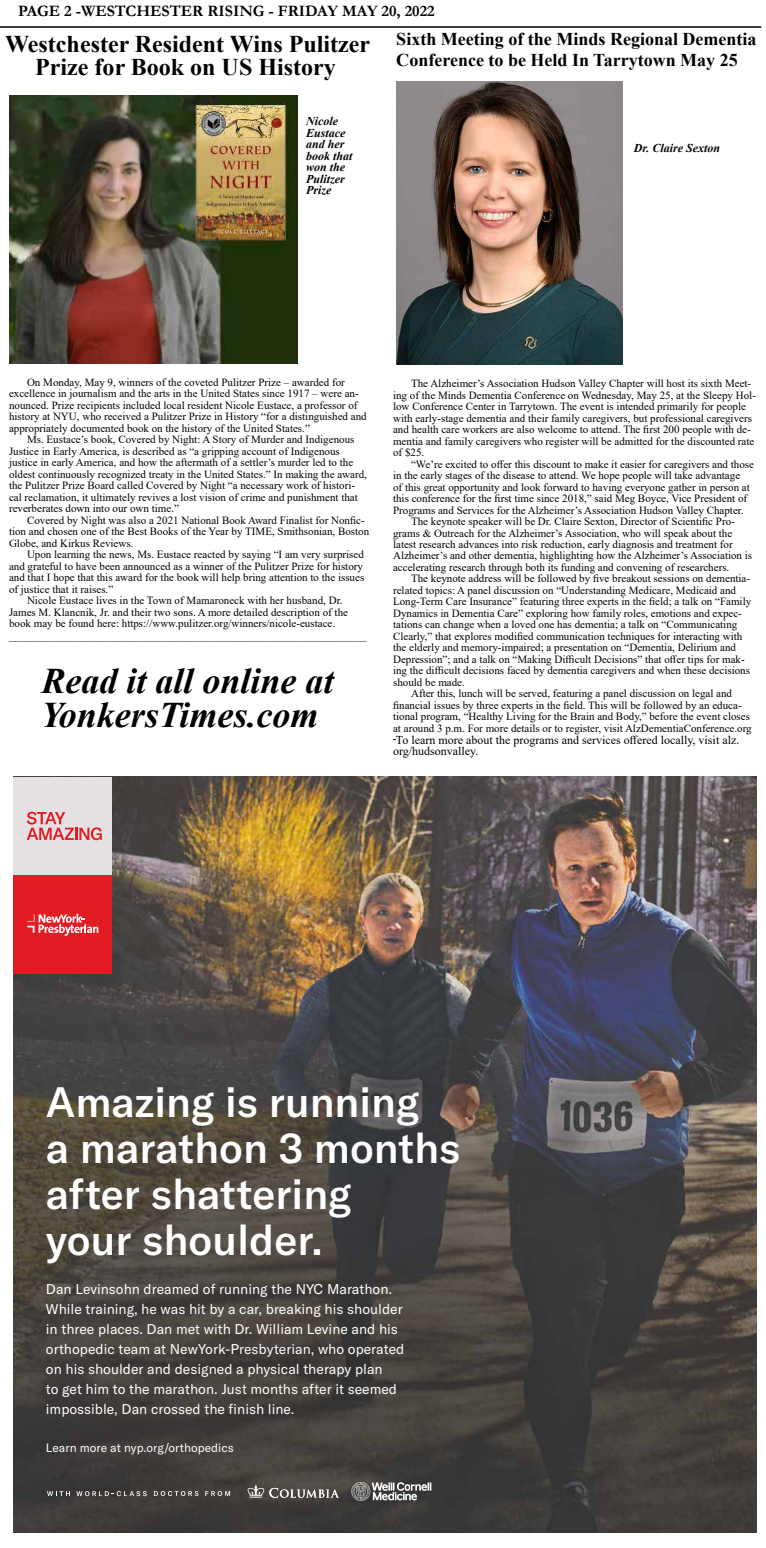
<style>
.page{position:relative;width:766px;height:1548px;background:#fff}
.page>*{position:absolute;margin:0;border:0;box-sizing:border-box;transform-origin:0 0}
.t1{font:500 42px/46px "GT America";color:#fff}
.t2{font:italic 700 36px/34.5px "Times New Roman";color:#000}
.t3{font:700 24px/23px "Times New Roman";color:#000;text-align:center}
.t4{font:700 18px/21.6px "Times New Roman";color:#000}
.t5{font:700 16px "Garamond";color:#000}
.t6{font:14px/20px "GT America";color:#fff}
.t7{font:12px/11.5px "Times New Roman";color:#000}
.t8{font:italic 700 12px/11.5px "Times New Roman";color:#000}
.t9{font:12px "GT America";color:#fff}
.t10{font:11px/11.5px "Times New Roman";color:#000}
</style>
<div class="page">
<hr style="left:0;top:26px;width:761px;height:2px;background:#000">
<img style="left:14px;top:777px;width:742px;height:756px">
<div style="left:14px;top:777px;width:98px;height:98px;background:#e5e0e1"></div>
<svg style="left:27px;top:812px;width:75px;height:28px"></svg>
<div style="left:14px;top:875px;width:98px;height:99px;background:#e31b22"></div>
<svg style="left:27px;top:914px;width:71px;height:22px"></svg>
<svg style="left:246px;top:1485px;width:93px;height:13px"></svg>
<svg style="left:351px;top:1482px;width:80px;height:19px;background:#7f7e7d"></svg>
<svg style="left:47px;top:1491px;width:23px;height:5px"></svg>
<svg style="left:76px;top:1491px;width:71px;height:5px"></svg>
<svg style="left:154px;top:1491px;width:44px;height:5px"></svg>
<svg style="left:205px;top:1491px;width:25px;height:5px"></svg>
<img style="left:9px;top:96px;width:288px;height:268px">
<img style="left:396px;top:81px;width:226px;height:284px">
<h3 class="t5" style="left:18px;top:5px;width:418px">PAGE 2 -WESTCHESTER RISING - FRIDAY MAY 20, 2022</h3>
<h3 class="t4" style="left:396px;top:30px;width:361px">Sixth Meeting of the Minds Regional Dementia<br>Conference to be Held In Tarrytown May 25</h3>
<h3 class="t3" style="left:5px;top:35px;width:366px">Westchester Resident Wins Pulitzer<br>Prize for Book on US History</h3>
<p class="t8" style="left:306px;top:115px;width:48px">Nicole<br>Eustace and her book that won the<br>Pulitzer<br>Prize</p>
<p class="t8" style="left:633px;top:144px;width:88px">Dr. Claire Sexton</p>
<p class="t10" style="left:9px;top:376px;width:359px;text-indent:18px">On Monday, May 9, winners of the coveted Pulitzer Prize – awarded for excellence in journalism and the arts in the United States since 1917 – were an&shy;nounced. Prize recipients included local resident Nicole Eustace, a professor of history at NYU, who received a Pulitzer Prize in History “for a distinguished and appropriately documented book on the history of the United States.”</p>
<p class="t10" style="left:9px;top:435px;width:359px;text-indent:18px">Ms. Eustace’s book, Covered by Night: A Story of Murder and Indigenous Justice in Early America, is described as “a gripping account of Indigenous justice in early America, and how the aftermath of a settler’s murder led to the oldest continuously recognized treaty in the United States.” In making the award, the Pulitzer Prize Board called Covered by Night “a necessary work of histori&shy;cal reclamation, it ultimately revives a lost vision of crime and punishment that reverberates down into our own time.”</p>
<p class="t10" style="left:9px;top:514px;width:362px;text-indent:18px">Covered by Night was also a 2021 National Book Award Finalist for Nonfic&shy;tion and chosen one of the Best Books of the Year by TIME, Smithsonian, Boston<br>Globe, and Kirkus Reviews.</p>
<p class="t10" style="left:27px;top:550px;width:338px">Upon learning the news, Ms. Eustace reacted by saying “I am very surprised</p>
<p class="t10" style="left:9px;top:560px;width:355px">and grateful to have been announced as a winner of the Pulitzer Prize for history</p>
<p class="t10" style="left:9px;top:573px;width:357px">and that I hope that this award for the book will help bring attention to the issues</p>
<p class="t10" style="left:9px;top:583px;width:106px">of justice that it raises.”</p>
<p class="t10" style="left:27px;top:596px;width:317px">Nicole Eustace lives in the Town of Mamaroneck with her husband, Dr.</p>
<p class="t10" style="left:9px;top:607px;width:340px">James M. Klancnik, Jr. and their two sons. A more detailed description of the</p>
<p class="t10" style="left:9px;top:617px;width:327px">book may be found here: https://www.pulitzer.org/winners/nicole-eustace.</p>
<h2 class="t2" style="left:41px;top:667px;width:294px">Read it all online at<br>YonkersTimes.com</h2>
<p class="t10" style="left:393px;top:377px;width:364px;text-indent:18px">The Alzheimer’s Association Hudson Valley Chapter will host its sixth Meet&shy;ing of the Minds Dementia Conference on Wednesday, May 25, at the Sleepy Hol&shy;low Conference Center in Tarrytown. The event is intended primarily for people with early-stage dementia and their family caregivers, but professional caregivers and health care workers are also welcome to attend. The first 200 people with de&shy;mentia and family caregivers who register will be admitted for the discounted rate of $25.</p>
<p class="t10" style="left:411px;top:458px;width:344px">“We’re excited to offer this discount to make it easier for caregivers and those</p>
<p class="t10" style="left:393px;top:471px;width:348px">in the early stages of the disease to attend. We hope people will take advantage</p>
<p class="t10" style="left:393px;top:482px;width:358px">of this great opportunity and look forward to having everyone gather in person at</p>
<p class="t10" style="left:393px;top:492px;width:355px">this conference for the first time since 2018,” said Meg Boyce, Vice President of</p>
<p class="t10" style="left:393px;top:504px;width:352px">Programs and Services for the Alzheimer’s Association Hudson Valley Chapter.</p>
<p class="t10" style="left:411px;top:515px;width:325px">The keynote speaker will be Dr. Claire Sexton, Director of Scientific Pro-</p>
<p class="t10" style="left:393px;top:527px;width:340px">grams &amp; Outreach for the Alzheimer’s Association, who will speak about the</p>
<p class="t10" style="left:393px;top:539px;width:341px">latest research advances into risk reduction, early diagnosis and treatment for</p>
<p class="t10" style="left:393px;top:550px;width:360px">Alzheimer’s and other dementia, highlighting how the Alzheimer’s Association is</p>
<p class="t10" style="left:393px;top:562px;width:338px">accelerating research through both its funding and convening of researchers.</p>
<p class="t10" style="left:411px;top:573px;width:340px">The keynote address will be followed by five breakout sessions on dementia-</p>
<p class="t10" style="left:393px;top:585px;width:344px">related topics: A panel discussion on “Understanding Medicare, Medicaid and</p>
<p class="t10" style="left:393px;top:596px;width:359px">Long-Term Care Insurance” featuring three experts in the field; a talk on “Family</p>
<p class="t10" style="left:393px;top:607px;width:350px">Dynamics in Dementia Care” exploring how family roles, emotions and expec-</p>
<p class="t10" style="left:393px;top:619px;width:346px">tations can change when a loved one has dementia; a talk on “Communicating</p>
<p class="t10" style="left:393px;top:630px;width:351px">Clearly,” that explores modified communication techniques for interacting with</p>
<p class="t10" style="left:393px;top:642px;width:344px">the elderly and memory-impaired; a presentation on “Dementia, Delirium and</p>
<p class="t10" style="left:393px;top:653px;width:353px">Depression”; and a talk on “Making Difficult Decisions” that offer tips for mak-</p>
<p class="t10" style="left:393px;top:665px;width:358px">ing the difficult decisions faced by dementia caregivers and when these decisions</p>
<p class="t10" style="left:393px;top:677px;width:73px">should be made.</p>
<p class="t10" style="left:411px;top:689px;width:322px">After this, lunch will be served, featuring a panel discussion on legal and</p>
<p class="t10" style="left:393px;top:699px;width:350px">financial issues by three experts in the field. This will be followed by an educa-</p>
<p class="t10" style="left:393px;top:711px;width:358px">tional program, “Healthy Living for the Brain and Body,” before the event closes</p>
<p class="t10" style="left:393px;top:722px;width:360px">at around 3 p.m. For more details or to register, visit AlzDementiaConference.org</p>
<p class="t7" style="left:393px;top:733px;width:347px">To learn more about the programs and services offered locally, visit alz. org/hudsonvalley.</p>
<h1 class="t1" style="left:46px;top:1083px;width:416px">Amazing is running<br>a marathon 3 months after shattering<br>your shoulder.</h1>
<p class="t6" style="left:46px;top:1280px;width:360px">Dan Levinsohn dreamed of running the NYC Marathon.<br>While training, he was hit by a car, breaking his shoulder in three places. Dan met with Dr. William Levine and his orthopedic team at NewYork-Presbyterian, who operated on his shoulder and designed a physical therapy plan<br>to get him to the marathon. Just months after it seemed impossible, Dan crossed the finish line.</p>
<p class="t9" style="left:46px;top:1443px;width:189px">Learn more at nyp.org/orthopedics</p>
</div>
